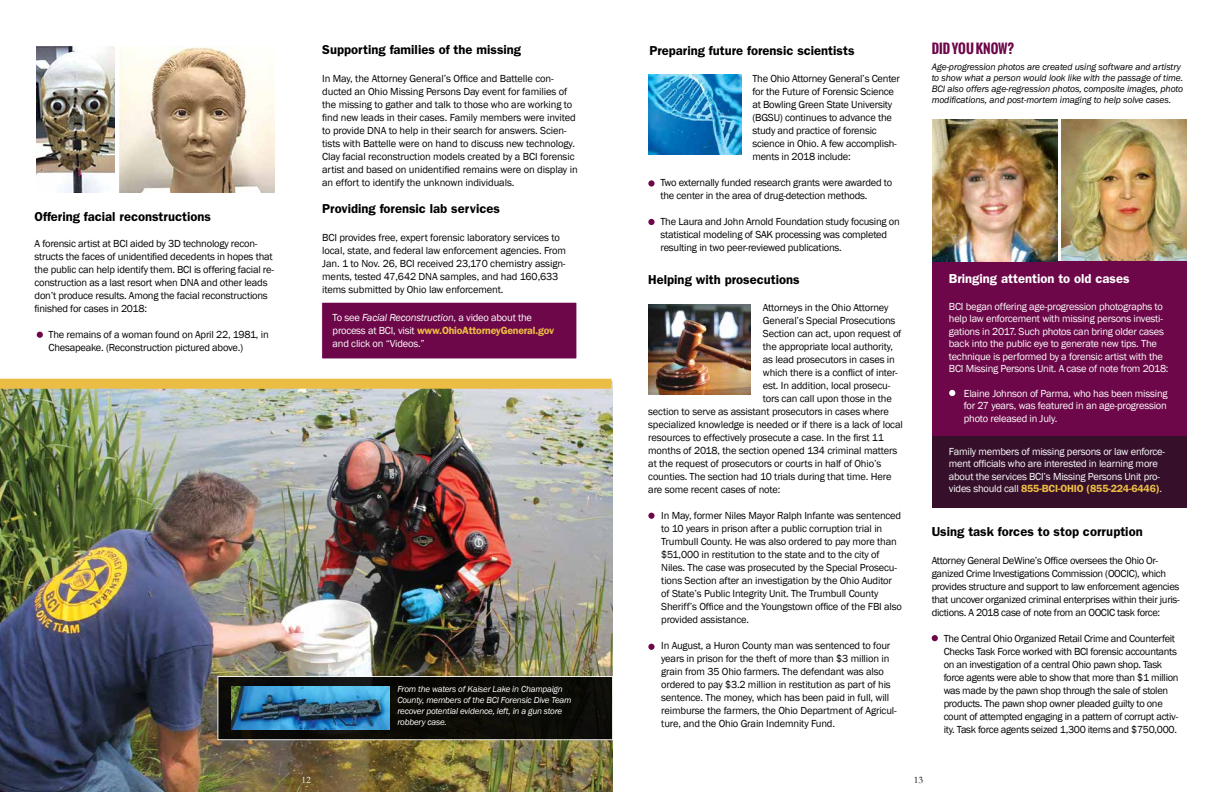
<style>
.page{position:relative;width:1224px;height:792px;background:#fff}
.page>*{position:absolute;margin:0;border:0;box-sizing:border-box;transform-origin:0 0}
.t1{font:600 13px "ITC Franklin Gothic Std";color:#000}
.t2{font:600 13px "ITC Franklin Gothic Std";color:#fff}
.t3{font:700 13px "Oswald";color:#6d0749}
.t4{font:10.5px/13px "Franklin Gothic";letter-spacing:-.015em;color:#000}
.t5{font:10.5px/12.4px "Franklin Gothic";letter-spacing:-.02em;color:#fff}
.t6{font:600 10.5px "ITC Franklin Gothic Std";letter-spacing:-.02em;color:#ecbd44}
.t7{font:10px "Garamond";color:#000}
.t8{font:10px "Garamond";color:#fff}
.t9{font:italic 9.6px/11.1px "Franklin Gothic";letter-spacing:-.01em;color:#000}
.t10{font:italic 9px/11px "Franklin Gothic";letter-spacing:-.02em;color:#fff}
.s1{font-style:italic}
.s2{font-family:"Franklin Gothic";font-weight:400;color:#fff}
</style>
<div class="page">
<img style="left:0;top:389px;width:612px;height:403px">
<div style="left:321px;top:302px;width:256px;height:57px;background:#6d0749"></div>
<div style="left:0;top:379px;width:612px;height:10px;background:#ecbd44"></div>
<div style="left:218px;top:677px;width:395px;height:63px;background:#0c0b06"></div>
<div style="left:217px;top:676px;width:396px;height:64px;border:1px solid #fff"></div>
<div style="left:933px;top:261px;width:254px;height:181px;background:#6d0749"></div>
<div style="left:933px;top:436px;width:254px;height:71px;background:#360f2b"></div>
<svg style="left:949px;top:390px;width:6px;height:6px"></svg>
<img style="left:36px;top:46px;width:79px;height:146px">
<svg style="left:37px;top:332px;width:6px;height:6px"></svg>
<img style="left:648px;top:305px;width:102px;height:89px">
<img style="left:648px;top:75px;width:94px;height:80px">
<div style="left:648px;top:513px;width:7px;height:6px;background:#6d0749;border-radius:50%"></div>
<div style="left:648px;top:644px;width:7px;height:6px;background:#6d0749;border-radius:50%"></div>
<svg style="left:932px;top:635px;width:6px;height:6px"></svg>
<img style="left:933px;top:119px;width:124px;height:142px">
<img style="left:1062px;top:119px;width:125px;height:142px">
<svg style="left:648px;top:180px;width:7px;height:7px"></svg>
<div style="left:648px;top:219px;width:7px;height:6px;background:#6d0749;border-radius:50%"></div>
<img style="left:120px;top:46px;width:154px;height:147px">
<img style="left:231px;top:686px;width:158px;height:43px">
<p class="t1" style="left:35px;top:208px;width:178px">Offering facial reconstructions</p>
<p class="t4" style="left:35px;top:237px;width:241px">A forensic artist at BCI aided by 3D technology recon&shy;structs the faces of unidentified decedents in hopes that the public can help identify them. BCI is offering facial re&shy;construction as a last resort when DNA and other leads don’t produce results. Among the facial reconstructions finished for cases in 2018:</p>
<p class="t4" style="left:49px;top:328px;width:222px">The remains of a woman found on April 22, 1981, in<br>Chesapeake. (Reconstruction pictured above.)</p>
<p class="t1" style="left:322px;top:42px;width:201px">Supporting families of the missing</p>
<p class="t4" style="left:322px;top:72px;width:257px">In May, the Attorney General’s Office and Battelle con&shy;ducted an Ohio Missing Persons Day event for families of the missing to gather and talk to those who are working to find new leads in their cases. Family members were invited to provide DNA to help in their search for answers. Scien&shy;tists with Battelle were on hand to discuss new technology.<br>Clay facial reconstruction models created by a BCI forensic artist and based on unidentified remains were on display in an effort to identify the unknown individuals.</p>
<p class="t1" style="left:322px;top:201px;width:179px">Providing forensic lab services</p>
<p class="t4" style="left:322px;top:231px;width:245px">BCI provides free, expert forensic laboratory services to local, state, and federal law enforcement agencies. From Jan. 1 to Nov. 26, BCI received 23,170 chemistry assign&shy;ments, tested 47,642 DNA samples, and had 160,633 items submitted by Ohio law enforcement.</p>
<p class="t5" style="left:333px;top:311px;width:201px">To see <span class="s1">Facial Reconstruction</span>, a video about the</p>
<p class="t6" style="left:333px;top:324px;width:223px"><span class="s2">process at BCI, visit</span> www.OhioAttorneyGeneral.gov</p>
<p class="t5" style="left:333px;top:337px;width:94px">and click on “Videos.”</p>
<p class="t8" style="left:302px;top:773px;width:11px">12</p>
<p class="t10" style="left:397px;top:684px;width:176px">From the waters of Kaiser Lake in Champaign County, members of the BCI Forensic Dive Team recover potential evidence, left, in a gun store robbery case.</p>
<p class="t1" style="left:649px;top:43px;width:207px">Preparing future forensic scientists</p>
<p class="t4" style="left:752px;top:72px;width:149px">The Ohio Attorney General’s Center for the Future of Forensic Science at Bowling Green State University (BGSU) continues to advance the study and practice of forensic science in Ohio. A few accomplish&shy;ments in 2018 include:</p>
<p class="t4" style="left:660px;top:176px;width:233px">Two externally funded research grants were awarded to the center in the area of drug-detection methods.</p>
<p class="t4" style="left:660px;top:215px;width:241px">The Laura and John Arnold Foundation study focusing on statistical modeling of SAK processing was completed resulting in two peer-reviewed publications.</p>
<p class="t1" style="left:648px;top:272px;width:153px">Helping with prosecutions</p>
<p class="t4" style="left:763px;top:302px;width:127px">Attorneys in the Ohio Attorney</p>
<p class="t4" style="left:763px;top:315px;width:134px">General’s Special Prosecutions</p>
<p class="t4" style="left:763px;top:328px;width:140px">Section can act, upon request of</p>
<p class="t4" style="left:763px;top:341px;width:132px">the appropriate local authority,</p>
<p class="t4" style="left:763px;top:354px;width:133px">as lead prosecutors in cases in</p>
<p class="t4" style="left:763px;top:367px;width:136px">which there is a conflict of inter-</p>
<p class="t4" style="left:763px;top:380px;width:129px">est. In addition, local prosecu-</p>
<p class="t4" style="left:763px;top:393px;width:130px">tors can call upon those in the</p>
<p class="t4" style="left:648px;top:406px;width:242px">section to serve as assistant prosecutors in cases where</p>
<p class="t4" style="left:648px;top:419px;width:256px">specialized knowledge is needed or if there is a lack of local</p>
<p class="t4" style="left:648px;top:432px;width:237px">resources to effectively prosecute a case. In the first 11</p>
<p class="t4" style="left:648px;top:445px;width:251px">months of 2018, the section opened 134 criminal matters</p>
<p class="t4" style="left:648px;top:458px;width:235px">at the request of prosecutors or courts in half of Ohio’s</p>
<p class="t4" style="left:648px;top:471px;width:245px">counties. The section had 10 trials during that time. Here</p>
<p class="t4" style="left:648px;top:484px;width:134px">are some recent cases of note:</p>
<p class="t4" style="left:661px;top:510px;width:242px">In May, former Niles Mayor Ralph Infante was sentenced to 10 years in prison after a public corruption trial in Trumbull County. He was also ordered to pay more than $51,000 in restitution to the state and to the city of Niles. The case was prosecuted by the Special Prosecu&shy;tions Section after an investigation by the Ohio Auditor of State’s Public Integrity Unit. The Trumbull County Sheriff’s Office and the Youngstown office of the FBI also provided assistance.</p>
<p class="t4" style="left:661px;top:640px;width:237px">In August, a Huron County man was sentenced to four years in prison for the theft of more than $3 million in grain from 35 Ohio farmers. The defendant was also ordered to pay $3.2 million in restitution as part of his sentence. The money, which has been paid in full, will reimburse the farmers, the Ohio Department of Agricul&shy;ture, and the Ohio Grain Indemnity Fund.</p>
<p class="t3" style="left:932px;top:39px;width:84px">DID YOU KNOW?</p>
<p class="t9" style="left:932px;top:61px;width:253px">Age-progression photos are created using software and artistry to show what a person would look like with the passage of time.<br>BCI also offers age-regression photos, composite images, photo modifications, and post-mortem imaging to help solve cases.</p>
<p class="t2" style="left:949px;top:271px;width:182px">Bringing attention to old cases</p>
<p class="t5" style="left:949px;top:300px;width:221px">BCI began offering age-progression photographs to help law enforcement with missing persons investi&shy;gations in 2017. Such photos can bring older cases back into the public eye to generate new tips. The technique is performed by a forensic artist with the BCI Missing Persons Unit. A case of note from 2018:</p>
<p class="t5" style="left:964px;top:387px;width:205px;text-align:justify">Elaine Johnson of Parma, who has been missing for 27 years, was featured in an age-progression photo released in July.</p>
<p class="t5" style="left:949px;top:445px;width:218px">Family members of missing persons or law enforce&shy;ment officials who are interested in learning more about the services BCI’s Missing Persons Unit pro-</p>
<p class="t6" style="left:949px;top:482px;width:215px"><span class="s2">vides should call</span> 855-BCI-OHIO (855-224-6446)<span class="s2">.</span></p>
<p class="t1" style="left:932px;top:524px;width:213px">Using task forces to stop corruption</p>
<p class="t4" style="left:932px;top:554px;width:250px">Attorney General DeWine’s Office oversees the Ohio Or&shy;ganized Crime Investigations Commission (OOCIC), which provides structure and support to law enforcement agencies that uncover organized criminal enterprises within their juris&shy;dictions. A 2018 case of note from an OOCIC task force:</p>
<p class="t4" style="left:944px;top:632px;width:236px">The Central Ohio Organized Retail Crime and Counterfeit Checks Task Force worked with BCI forensic accountants on an investigation of a central Ohio pawn shop. Task force agents were able to show that more than $1 million was made by the pawn shop through the sale of stolen products. The pawn shop owner pleaded guilty to one count of attempted engaging in a pattern of corrupt activ&shy;ity. Task force agents seized 1,300 items and $750,000.</p>
<p class="t7" style="left:914px;top:773px;width:11px">13</p>
</div>
